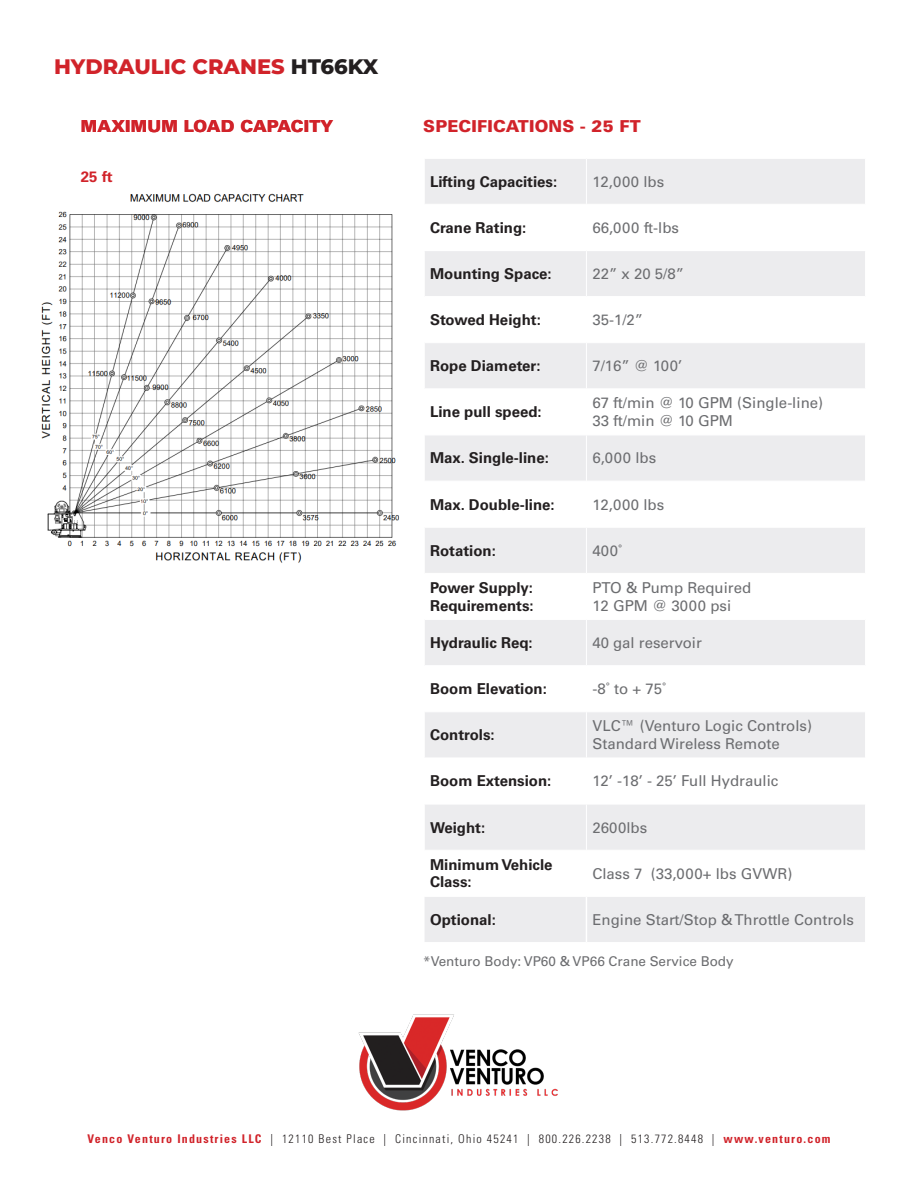
<style>
.page{position:relative;width:918px;height:1188px;background:#fff}
.page>*{position:absolute;margin:0;border:0;box-sizing:border-box;transform-origin:0 0}
.t1{font:800 21px "Montserrat";color:#d1232a}
.t2{font:900 16.5px "Univers LT Std";letter-spacing:.01em;color:#d1232a}
.spec_data{font:15px/18px "Univers LT Std";color:#6c6d70}
.spec_label{font:700 15px/18px "Univers LT Std";color:#231f20}
.Subhead{font:700 15px "Univers LT Std";color:#d1232a}
.spec_data-2{font:13.5px "Univers LT Std";color:#6c6d70}
.t3{font:300 condensed 12px "Univers LT Std";letter-spacing:.1em;color:#231f20}
.s1{color:#231f20}
.s2{font-weight:700;color:#d1232a}
</style>
<div class="page">
<svg style="left:425px;top:159px;width:440px;height:783px;fill:#ececee"></svg>
<hr style="left:586px;top:159px;width:1px;height:45px;background:#fff">
<hr style="left:423px;top:204px;width:163px;height:1px;background:#fff">
<hr style="left:586px;top:204px;width:279px;height:1px;background:#fff">
<hr style="left:586px;top:205px;width:1px;height:45px;background:#fff">
<hr style="left:425px;top:296px;width:161px;height:1px;background:#fff">
<hr style="left:586px;top:296px;width:279px;height:1px;background:#fff">
<hr style="left:425px;top:388px;width:161px;height:1px;background:#fff">
<hr style="left:586px;top:388px;width:279px;height:1px;background:#fff">
<hr style="left:586px;top:435px;width:1px;height:46px;background:#fff">
<hr style="left:425px;top:481px;width:161px;height:1px;background:#fff">
<hr style="left:586px;top:481px;width:279px;height:1px;background:#fff">
<hr style="left:586px;top:481px;width:1px;height:46px;background:#fff">
<hr style="left:425px;top:527px;width:161px;height:1px;background:#fff">
<hr style="left:586px;top:527px;width:279px;height:1px;background:#fff">
<hr style="left:586px;top:528px;width:1px;height:45px;background:#fff">
<hr style="left:425px;top:573px;width:161px;height:1px;background:#fff">
<hr style="left:586px;top:573px;width:279px;height:1px;background:#fff">
<hr style="left:586px;top:574px;width:1px;height:45px;background:#fff">
<hr style="left:425px;top:619px;width:161px;height:1px;background:#fff">
<hr style="left:586px;top:619px;width:279px;height:1px;background:#fff">
<hr style="left:586px;top:620px;width:1px;height:45px;background:#fff">
<hr style="left:425px;top:665px;width:161px;height:1px;background:#fff">
<hr style="left:586px;top:665px;width:279px;height:1px;background:#fff">
<hr style="left:586px;top:666px;width:1px;height:45px;background:#fff">
<hr style="left:425px;top:711px;width:161px;height:1px;background:#fff">
<hr style="left:586px;top:711px;width:279px;height:1px;background:#fff">
<hr style="left:586px;top:712px;width:1px;height:46px;background:#fff">
<hr style="left:425px;top:758px;width:161px;height:1px;background:#fff">
<hr style="left:586px;top:758px;width:279px;height:1px;background:#fff">
<hr style="left:586px;top:758px;width:1px;height:46px;background:#fff">
<hr style="left:425px;top:804px;width:161px;height:1px;background:#fff">
<hr style="left:425px;top:850px;width:161px;height:1px;background:#fff">
<hr style="left:586px;top:851px;width:1px;height:45px;background:#fff">
<hr style="left:423px;top:250px;width:163px;height:1px;background:#fff">
<hr style="left:586px;top:250px;width:281px;height:1px;background:#fff">
<hr style="left:586px;top:251px;width:1px;height:45px;background:#fff">
<hr style="left:586px;top:297px;width:1px;height:45px;background:#fff">
<hr style="left:425px;top:342px;width:161px;height:1px;background:#fff">
<hr style="left:586px;top:342px;width:279px;height:1px;background:#fff">
<hr style="left:586px;top:343px;width:1px;height:45px;background:#fff">
<hr style="left:586px;top:389px;width:1px;height:46px;background:#fff">
<hr style="left:425px;top:435px;width:161px;height:1px;background:#fff">
<hr style="left:586px;top:435px;width:279px;height:1px;background:#fff">
<hr style="left:586px;top:896px;width:279px;height:1px;background:#fff">
<hr style="left:586px;top:804px;width:1px;height:46px;background:#fff">
<hr style="left:586px;top:804px;width:279px;height:1px;background:#fff">
<hr style="left:586px;top:850px;width:279px;height:1px;background:#fff">
<hr style="left:424px;top:896px;width:162px;height:1px;background:#fff">
<hr style="left:586px;top:897px;width:1px;height:45px;background:#fff">
<img style="left:41px;top:193px;width:359px;height:370px">
<img style="left:358px;top:1014px;width:200px;height:97px">
<p class="t1" style="left:54px;top:51px;width:326px">HYDRAULIC CRANES <span class="s1">HT66KX</span></p>
<p class="t2" style="left:81px;top:115px;width:254px">MAXIMUM LOAD CAPACITY</p>
<p class="Subhead" style="left:81px;top:168px;width:33px">25 ft</p>
<p class="t2" style="left:423px;top:115px;width:219px">SPECIFICATIONS - 25 FT</p>
<p class="spec_label" style="left:430px;top:172px;width:129px">Lifting Capacities:</p>
<p class="spec_data" style="left:592px;top:172px;width:73px">12,000 lbs</p>
<p class="spec_label" style="left:430px;top:219px;width:98px">Crane Rating:</p>
<p class="spec_data" style="left:592px;top:219px;width:88px">66,000 ft-lbs</p>
<p class="spec_label" style="left:430px;top:265px;width:123px">Mounting Space:</p>
<p class="spec_data" style="left:592px;top:265px;width:93px">22” x 20 5/8”</p>
<p class="spec_label" style="left:430px;top:311px;width:112px">Stowed Height:</p>
<p class="spec_data" style="left:592px;top:311px;width:52px">35-1/2”</p>
<p class="spec_label" style="left:430px;top:357px;width:112px">Rope Diameter:</p>
<p class="spec_data" style="left:592px;top:357px;width:91px">7/16” @ 100’</p>
<p class="spec_label" style="left:430px;top:403px;width:113px">Line pull speed:</p>
<p class="spec_data" style="left:592px;top:394px;width:232px">67 ft/min @ 10 GPM (Single-line)<br>33 ft/min @ 10 GPM</p>
<p class="spec_label" style="left:430px;top:449px;width:120px">Max. Single-line:</p>
<p class="spec_data" style="left:592px;top:449px;width:65px">6,000 lbs</p>
<p class="spec_label" style="left:430px;top:495px;width:126px">Max. Double-line:</p>
<p class="spec_data" style="left:592px;top:495px;width:73px">12,000 lbs</p>
<p class="spec_label" style="left:430px;top:542px;width:67px">Rotation:</p>
<p class="spec_data" style="left:592px;top:542px;width:31px">400˚</p>
<p class="spec_label" style="left:430px;top:579px;width:105px">Power Supply:<br>Requirements:</p>
<p class="spec_data" style="left:592px;top:579px;width:160px">PTO &amp; Pump Required<br>12 GPM @ 3000 psi</p>
<p class="spec_label" style="left:430px;top:634px;width:104px">Hydraulic Req:</p>
<p class="spec_data" style="left:592px;top:634px;width:111px">40 gal reservoir</p>
<p class="spec_label" style="left:430px;top:680px;width:118px">Boom Elevation:</p>
<p class="spec_data" style="left:592px;top:680px;width:75px">-8˚ to + 75˚</p>
<p class="spec_label" style="left:430px;top:726px;width:66px">Controls:</p>
<p class="spec_data" style="left:592px;top:717px;width:221px">VLC™ (Venturo Logic Controls)<br>Standard Wireless Remote</p>
<p class="spec_label" style="left:430px;top:772px;width:123px">Boom Extension:</p>
<p class="spec_data" style="left:592px;top:772px;width:187px">12’ -18’ - 25’ Full Hydraulic</p>
<p class="spec_label" style="left:430px;top:818px;width:57px">Weight:</p>
<p class="spec_data" style="left:592px;top:818px;width:56px">2600lbs</p>
<p class="spec_label" style="left:430px;top:857px;width:124px;line-height:16.5px">Minimum Vehicle<br>Class:</p>
<p class="spec_data" style="left:592px;top:865px;width:202px">Class 7 (33,000+ lbs GVWR)</p>
<p class="spec_label" style="left:430px;top:911px;width:67px">Optional:</p>
<p class="spec_data" style="left:592px;top:911px;width:263px">Engine Start/Stop &amp; Throttle Controls</p>
<p class="spec_data-2" style="left:423px;top:954px;width:312px">*Venturo Body: VP60 &amp; VP66 Crane Service Body</p>
<p class="t3" style="left:87px;top:1131px;width:745px"><span class="s2">Venco Venturo Industries LLC</span> | 12110 Best Place | Cincinnati, Ohio 45241 | 800.226.2238 | 513.772.8448 | <span class="s2">www.venturo.com</span></p>
</div>
